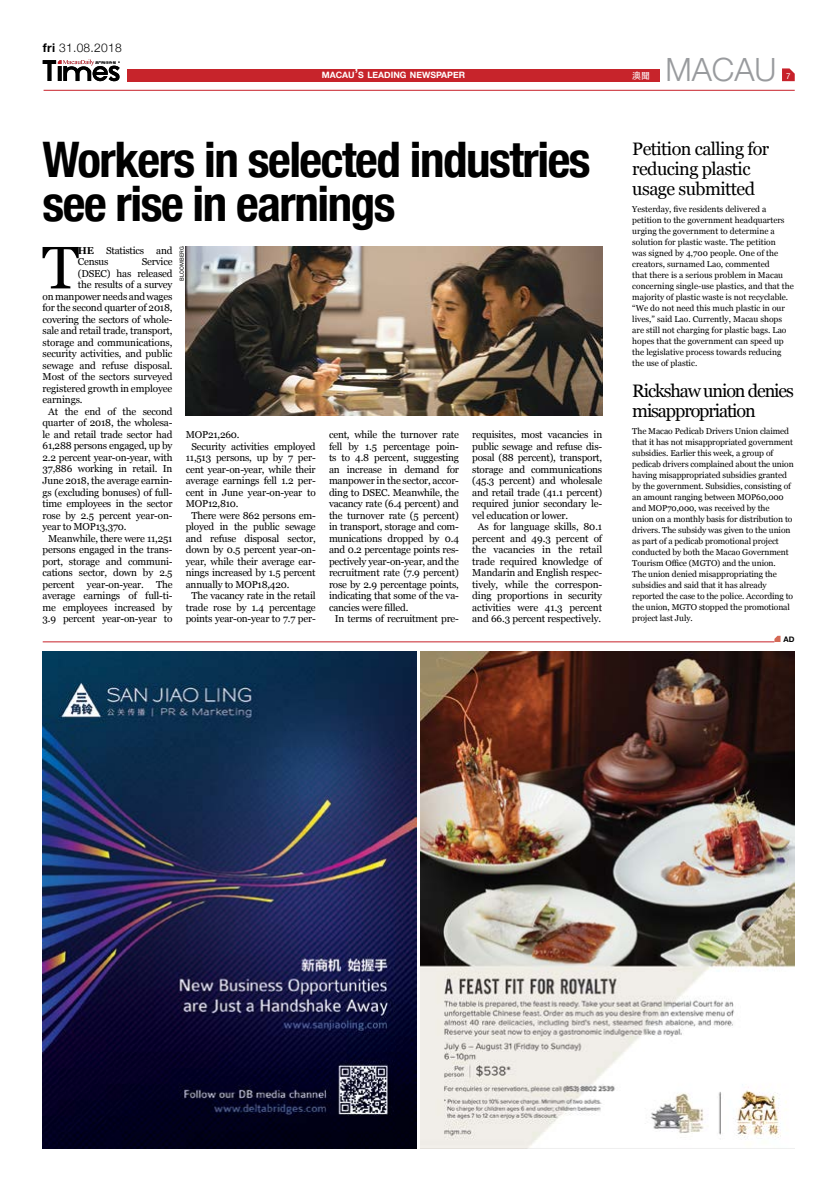
<style>
.page{position:relative;width:837px;height:1191px;background:#fff}
.page>*{position:absolute;margin:0;border:0;box-sizing:border-box;transform-origin:0 0}
.t1{font:59.8px "Georgia";color:#000}
.t2{font:700 condensed 49px/44px "Helvetica Neue";letter-spacing:-.03em;color:#000}
.t3{font:300 32px "Helvetica Neue";color:#999b9e}
.t4{font:18px/20px "Georgia";letter-spacing:-.03em;color:#000}
.t5{font:18px/20px "Georgia";letter-spacing:-.06em;color:#000}
.t6{font:300 12px "Helvetica Neue";letter-spacing:.025em;color:#000}
.t7{font:10px/11.5px "Georgia";letter-spacing:-.02em;color:#000}
.t8{font:9px "Adobe Heiti Std";color:#fff}
.t9{font:700 8.8px "Helvetica Neue";color:#fff}
.t10{font:8.5px/11px "Georgia";letter-spacing:-.01em;color:#000}
.t11{font:8px "Helvetica Neue";color:#fff}
.t12{font:700 7.7px "Helvetica Neue";color:#000}
.t13{font:6px "Franklin Gothic";letter-spacing:.025em;color:#000}
.s1{font-weight:700}
.s2{font-size:12.5px}
</style>
<div class="page">
<div style="left:127px;top:69px;width:532px;height:12px;background:#c7242b"></div>
<svg style="left:782px;top:68px;width:12px;height:13px"></svg>
<svg style="left:43px;top:59px;width:77px;height:22px"></svg>
<hr style="left:44px;top:90px;width:750px;height:1px;background:#c7212a">
<hr style="left:43px;top:641px;width:731px;height:1px;background:#c7212a">
<svg style="left:774px;top:636px;width:6px;height:6px"></svg>
<img style="left:43px;top:652px;width:373px;height:496px">
<img style="left:421px;top:652px;width:373px;height:496px">
<img style="left:186px;top:246px;width:416px;height:169px">
<p class="t6" style="left:43px;top:38px;width:81px"><span class="s1">fri</span> 31.08.2018</p>
<p class="t9" style="left:322px;top:68px;width:145px">MACAU<span class="s2">’</span>S LEADING NEWSPAPER</p>
<p class="t8" style="left:632px;top:70px;width:19px">澳聞</p>
<h3 class="t3" style="left:665px;top:44px;width:113px">MACAU</h3>
<p class="t11" style="left:786px;top:70px;width:6px">7</p>
<h2 class="t2" style="left:43px;top:134px;width:549px">Workers in selected industries see rise in earnings</h2>
<p class="t13" style="left:178px;top:281px;width:36px;rotate:-90deg">bloomberg</p>
<h1 class="t1" style="left:42px;top:224px;width:39px">T</h1>
<p class="t7" style="left:78px;top:244px;width:96px"><span class="s1">he</span> Statistics and<br>Census</p>
<p class="t7" style="left:142px;top:256px;width:32px">Service</p>
<p class="t7" style="left:78px;top:267px;width:96px">(DSEC) has released</p>
<p class="t7" style="left:78px;top:279px;width:96px">the results of a survey</p>
<p class="t7" style="left:43px;top:290px;width:131px">on manpower needs and wages</p>
<p class="t7" style="left:43px;top:302px;width:131px">for the second quarter of 2018,</p>
<p class="t7" style="left:43px;top:313px;width:131px">covering the sectors of whole-</p>
<p class="t7" style="left:43px;top:325px;width:131px">sale and retail trade, transport,</p>
<p class="t7" style="left:43px;top:336px;width:131px">storage and communications,</p>
<p class="t7" style="left:43px;top:348px;width:131px">security activities, and public</p>
<p class="t7" style="left:43px;top:359px;width:131px">sewage and refuse disposal.</p>
<p class="t7" style="left:43px;top:371px;width:131px">Most of the sectors surveyed</p>
<p class="t7" style="left:43px;top:382px;width:131px">registered growth in employee</p>
<p class="t7" style="left:43px;top:394px;width:42px">earnings.</p>
<p class="t7" style="left:48px;top:405px;width:126px">At the end of the second</p>
<p class="t7" style="left:43px;top:417px;width:131px">quarter of 2018, the wholesa-</p>
<p class="t7" style="left:43px;top:428px;width:131px">le and retail trade sector had</p>
<p class="t7" style="left:43px;top:440px;width:131px">61,288 persons engaged, up by</p>
<p class="t7" style="left:43px;top:451px;width:131px">2.2 percent year-on-year, with</p>
<p class="t7" style="left:43px;top:463px;width:131px">37,886 working in retail. In</p>
<p class="t7" style="left:43px;top:474px;width:131px">June 2018, the average earnin-</p>
<p class="t7" style="left:43px;top:486px;width:131px">gs (excluding bonuses) of full-</p>
<p class="t7" style="left:43px;top:497px;width:131px">time employees in the sector</p>
<p class="t7" style="left:43px;top:509px;width:131px">rose by 2.5 percent year-on-</p>
<p class="t7" style="left:43px;top:520px;width:85px">year to MOP13,370.</p>
<p class="t7" style="left:48px;top:532px;width:126px">Meanwhile, there were 11,251</p>
<p class="t7" style="left:43px;top:543px;width:131px">persons engaged in the trans-</p>
<p class="t7" style="left:43px;top:555px;width:131px">port, storage and communi-</p>
<p class="t7" style="left:43px;top:566px;width:131px">cations sector, down by 2.5</p>
<p class="t7" style="left:43px;top:578px;width:131px">percent year-on-year. The</p>
<p class="t7" style="left:43px;top:589px;width:131px">average earnings of full-ti-</p>
<p class="t7" style="left:43px;top:601px;width:131px">me employees increased by</p>
<p class="t7" style="left:43px;top:612px;width:131px">3.9 percent year-on-year to</p>
<p class="t7" style="left:329px;top:428px;width:131px">cent, while the turnover rate</p>
<p class="t7" style="left:329px;top:440px;width:131px">fell by 1.5 percentage poin-</p>
<p class="t7" style="left:329px;top:451px;width:131px">ts to 4.8 percent, suggesting</p>
<p class="t7" style="left:329px;top:463px;width:131px">an increase in demand for</p>
<p class="t7" style="left:329px;top:474px;width:131px">manpower in the sector, accor-</p>
<p class="t7" style="left:329px;top:486px;width:131px">ding to DSEC. Meanwhile, the</p>
<p class="t7" style="left:329px;top:497px;width:131px">vacancy rate (6.4 percent) and</p>
<p class="t7" style="left:329px;top:509px;width:131px">the turnover rate (5 percent)</p>
<p class="t7" style="left:329px;top:520px;width:131px">in transport, storage and com-</p>
<p class="t7" style="left:329px;top:532px;width:131px">munications dropped by 0.4</p>
<p class="t7" style="left:329px;top:543px;width:131px">and 0.2 percentage points res-</p>
<p class="t7" style="left:329px;top:555px;width:131px">pectively year-on-year, and the</p>
<p class="t7" style="left:329px;top:566px;width:131px">recruitment rate (7.9 percent)</p>
<p class="t7" style="left:329px;top:578px;width:131px">rose by 2.9 percentage points,</p>
<p class="t7" style="left:329px;top:589px;width:131px">indicating that some of the va-</p>
<p class="t7" style="left:329px;top:601px;width:81px">cancies were filled.</p>
<p class="t7" style="left:334px;top:612px;width:126px">In terms of recruitment pre-</p>
<p class="t7" style="left:472px;top:428px;width:131px">requisites, most vacancies in</p>
<p class="t7" style="left:472px;top:440px;width:131px">public sewage and refuse dis-</p>
<p class="t7" style="left:472px;top:451px;width:131px">posal (88 percent), transport,</p>
<p class="t7" style="left:472px;top:463px;width:131px">storage and communications</p>
<p class="t7" style="left:472px;top:474px;width:131px">(45.3 percent) and wholesale</p>
<p class="t7" style="left:472px;top:486px;width:131px">and retail trade (41.1 percent)</p>
<p class="t7" style="left:472px;top:497px;width:131px">required junior secondary le-</p>
<p class="t7" style="left:472px;top:509px;width:97px">vel education or lower.</p>
<p class="t7" style="left:478px;top:520px;width:126px">As for language skills, 80.1</p>
<p class="t7" style="left:472px;top:532px;width:131px">percent and 49.3 percent of</p>
<p class="t7" style="left:472px;top:543px;width:131px">the vacancies in the retail</p>
<p class="t7" style="left:472px;top:555px;width:131px">trade required knowledge of</p>
<p class="t7" style="left:472px;top:566px;width:131px">Mandarin and English respec-</p>
<p class="t7" style="left:472px;top:578px;width:131px">tively, while the correspon-</p>
<p class="t7" style="left:472px;top:589px;width:131px">ding proportions in security</p>
<p class="t7" style="left:472px;top:601px;width:131px">activities were 41.3 percent</p>
<p class="t7" style="left:472px;top:612px;width:130px">and 66.3 percent respectively.</p>
<p class="t7" style="left:186px;top:428px;width:55px">MOP21,260.</p>
<p class="t7" style="left:191px;top:440px;width:126px">Security activities employed</p>
<p class="t7" style="left:186px;top:451px;width:131px">11,513 persons, up by 7 per-</p>
<p class="t7" style="left:186px;top:463px;width:131px">cent year-on-year, while their</p>
<p class="t7" style="left:186px;top:474px;width:131px">average earnings fell 1.2 per-</p>
<p class="t7" style="left:186px;top:486px;width:131px">cent in June year-on-year to</p>
<p class="t7" style="left:186px;top:497px;width:54px">MOP12,810.</p>
<p class="t7" style="left:191px;top:509px;width:126px">There were 862 persons em-</p>
<p class="t7" style="left:186px;top:520px;width:131px">ployed in the public sewage</p>
<p class="t7" style="left:186px;top:532px;width:131px">and refuse disposal sector,</p>
<p class="t7" style="left:186px;top:543px;width:131px">down by 0.5 percent year-on-</p>
<p class="t7" style="left:186px;top:555px;width:131px">year, while their average ear-</p>
<p class="t7" style="left:186px;top:566px;width:131px">nings increased by 1.5 percent</p>
<p class="t7" style="left:186px;top:578px;width:105px">annually to MOP18,420.</p>
<p class="t7" style="left:191px;top:589px;width:126px">The vacancy rate in the retail</p>
<p class="t7" style="left:186px;top:601px;width:131px">trade rose by 1.4 percentage</p>
<p class="t7" style="left:186px;top:612px;width:131px">points year-on-year to 7.7 per-</p>
<h3 class="t4" style="left:632px;top:138px;width:138px">Petition calling for reducing plastic usage submitted</h3>
<p class="t10" style="left:632px;top:203px;width:163px">Yesterday, five residents delivered a petition to the government headquarters urging the government to determine a solution for plastic waste. The petition<br>was signed by 4,700 people. One of the creators, surnamed Lao, commented<br>that there is a serious problem in Macau concerning single-use plastics, and that the majority of plastic waste is not recyclable. “We do not need this much plastic in our lives,” said Lao. Currently, Macau shops are still not charging for plastic bags. Lao hopes that the government can speed up the legislative process towards reducing the use of plastic.</p>
<h3 class="t5" style="left:632px;top:380px;width:163px">Rickshaw union denies misappropriation</h3>
<p class="t10" style="left:632px;top:425px;width:163px">The Macao Pedicab Drivers Union claimed that it has not misappropriated government subsidies. Earlier this week, a group of pedicab drivers complained about the union having misappropriated subsidies granted by the government. Subsidies, consisting of an amount ranging between MOP60,000 and MOP70,000, was received by the<br>union on a monthly basis for distribution to drivers. The subsidy was given to the union as part of a pedicab promotional project conducted by both the Macao Government Tourism Office (MGTO) and the union.<br>The union denied misappropriating the subsidies and said that it has already reported the case to the police. According to the union, MGTO stopped the promotional project last July.</p>
<p class="t12" style="left:783px;top:633px;width:12px">AD</p>
</div>
